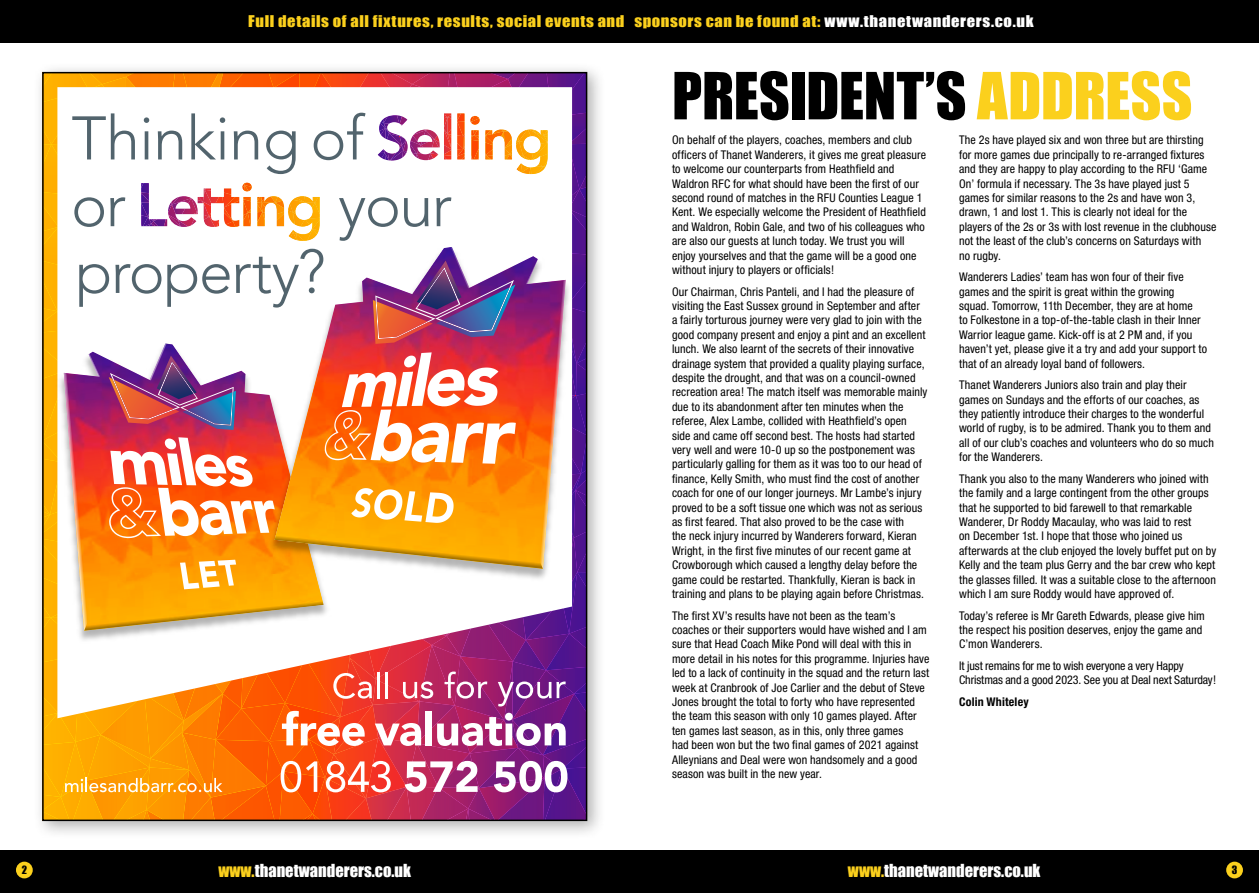
<style>
.page{position:relative;width:1259px;height:893px;background:#fff}
.page>*{position:absolute;margin:0;border:0;box-sizing:border-box;transform-origin:0 0}
.t1{font:60px "Impact";letter-spacing:-.005em;color:#000}
.t2{font:16.5px "Impact";color:#fff}
.t3{font:14.85px "Impact";letter-spacing:.035em;color:#fbd01d;scale:1.11 1}
.t4{font:condensed 12px/14.4px "Helvetica Neue";letter-spacing:.01em;color:#000}
.t5{font:condensed 12px/14.4px "Helvetica Neue";letter-spacing:-.01em;color:#000}
.t6{font:700 condensed 12px "Helvetica Neue";letter-spacing:.015em;color:#000}
.t7{font:10.5px "Impact";color:#000}
.s1{color:#fff}
.s2{color:#fbd01d}
</style>
<div class="page">
<div style="left:32px;top:62px;width:574px;height:778px;background:#000;opacity:.31"></div>
<svg style="left:45px;top:75px;width:539px;height:743px"></svg>
<div style="left:0;top:0;width:1259px;height:43px;background:#000"></div>
<div style="left:0;top:850px;width:1259px;height:43px;background:#000"></div>
<div style="left:16px;top:862px;width:17px;height:16px;background:#fbd01d;border-radius:50%"></div>
<div style="left:1226px;top:862px;width:17px;height:16px;background:#fbd01d;border-radius:50%"></div>
<p class="t3" style="left:248px;top:9px;width:709px">Full details of all fixtures, results, social events and sponsors can be found at: <span class="s1">www.thanetwanderers.co.uk</span></p>
<h1 class="t1" style="left:672px;top:49px;width:522px">PRESIDENT’S <span class="s2">ADDRESS</span></h1>
<p class="t4" style="left:672px;top:133px;width:255px">On behalf of the players, coaches, members and club officers of Thanet Wanderers, it gives me great pleasure to welcome our counterparts from Heathfield and Waldron RFC for what should have been the first of our second round of matches in the RFU Counties League 1<br>Kent. We especially welcome the President of Heathfield and Waldron, Robin Gale, and two of his colleagues who are also our guests at lunch today. We trust you will enjoy yourselves and that the game will be a good one without injury to players or officials!</p>
<p class="t4" style="left:672px;top:284px;width:257px">Our Chairman, Chris Panteli, and I had the pleasure of visiting the East Sussex ground in September and after a fairly torturous journey were very glad to join with the good company present and enjoy a pint and an excellent lunch. We also learnt of the secrets of their innovative drainage system that provided a quality playing surface, despite the drought, and that was on a council-owned recreation area! The match itself was memorable mainly due to its abandonment after ten minutes when the referee, Alex Lambe, collided with Heathfield’s open side and came off second best. The hosts had started very well and were 10-0 up so the postponement was particularly galling for them as it was too to our head of finance, Kelly Smith, who must find the cost of another coach for one of our longer journeys. Mr Lambe’s injury proved to be a soft tissue one which was not as serious as first feared. That also proved to be the case with<br>the neck injury incurred by Wanderers forward, Kieran Wright, in the first five minutes of our recent game at Crowborough which caused a lengthy delay before the game could be restarted. Thankfully, Kieran is back in training and plans to be playing again before Christmas.</p>
<p class="t4" style="left:672px;top:608px;width:259px">The first XV’s results have not been as the team’s coaches or their supporters would have wished and I am sure that Head Coach Mike Pond will deal with this in more detail in his notes for this programme. Injuries have led to a lack of continuity in the squad and the return last week at Cranbrook of Joe Carlier and the debut of Steve Jones brought the total to forty who have represented the team this season with only 10 games played. After ten games last season, as in this, only three games<br>had been won but the two final games of 2021 against Alleynians and Deal were won handsomely and a good season was built in the new year.</p>
<p class="t4" style="left:959px;top:133px;width:259px">The 2s have played six and won three but are thirsting for more games due principally to re-arranged fixtures and they are happy to play according to the RFU ‘Game On’ formula if necessary. The 3s have played just 5 games for similar reasons to the 2s and have won 3, drawn, 1 and lost 1. This is clearly not ideal for the players of the 2s or 3s with lost revenue in the clubhouse not the least of the club’s concerns on Saturdays with<br>no rugby.</p>
<p class="t4" style="left:959px;top:270px;width:250px">Wanderers Ladies’ team has won four of their five games and the spirit is great within the growing squad. Tomorrow, 11th December, they are at home<br>to Folkestone in a top-of-the-table clash in their Inner Warrior league game. Kick-off is at 2 PM and, if you haven’t yet, please give it a try and add your support to that of an already loyal band of followers.</p>
<p class="t4" style="left:959px;top:378px;width:256px">Thanet Wanderers Juniors also train and play their games on Sundays and the efforts of our coaches, as they patiently introduce their charges to the wonderful world of rugby, is to be admired. Thank you to them and all of our club’s coaches and volunteers who do so much for the Wanderers.</p>
<p class="t4" style="left:959px;top:471px;width:259px">Thank you also to the many Wanderers who joined with the family and a large contingent from the other groups that he supported to bid farewell to that remarkable Wanderer, Dr Roddy Macaulay, who was laid to rest<br>on December 1st. I hope that those who joined us afterwards at the club enjoyed the lovely buffet put on by Kelly and the team plus Gerry and the bar crew who kept the glasses filled. It was a suitable close to the afternoon which I am sure Roddy would have approved of.</p>
<p class="t4" style="left:959px;top:608px;width:247px">Today’s referee is Mr Gareth Edwards, please give him the respect his position deserves, enjoy the game and<br>C’mon Wanderers.</p>
<p class="t5" style="left:959px;top:658px;width:258px">It just remains for me to wish everyone a very Happy<br>Christmas and a good 2023. See you at Deal next Saturday!</p>
<p class="t6" style="left:959px;top:694px;width:71px">Colin Whiteley</p>
<p class="t7" style="left:22px;top:862px;width:7px">2</p>
<h2 class="t2" style="left:218px;top:858px;width:194px"><span class="s2">www.</span>thanetwanderers.co.uk</h2>
<h2 class="t2" style="left:848px;top:858px;width:194px"><span class="s2">www.</span>thanetwanderers.co.uk</h2>
<p class="t7" style="left:1231px;top:862px;width:7px">3</p>
</div>
